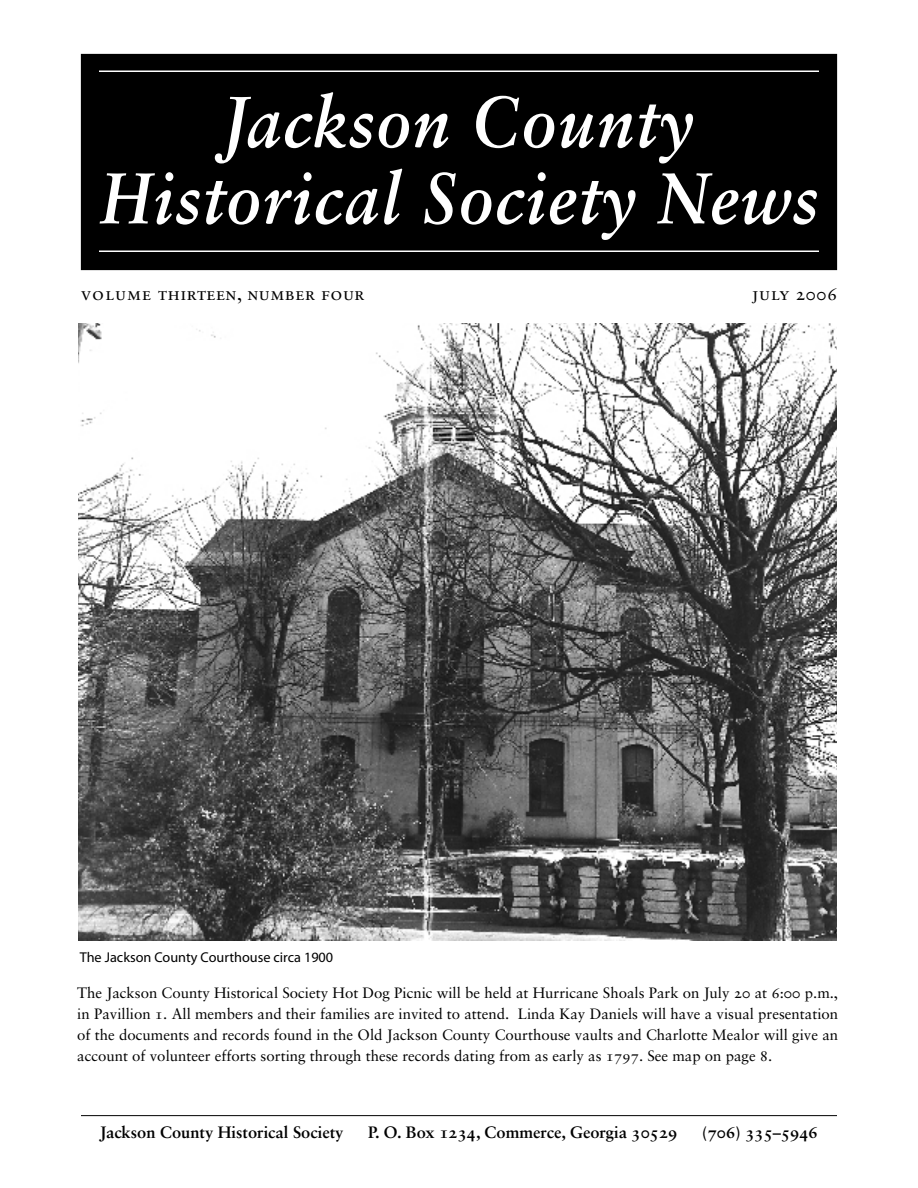
<style>
.page{position:relative;width:918px;height:1188px;background:#fff}
.page>*{position:absolute;margin:0;border:0;box-sizing:border-box;transform-origin:0 0}
.t1{font:72px/76.5px "Sabon Bold Italic Os F";letter-spacing:.03em;color:#fff;text-align:center;scale:.9 1}
.t2{font:18px "Sabon Roman SC";letter-spacing:.03em;color:#000}
.t3{font:16.5px "Sabon Bold Os F";color:#000}
.t4{font:15px/21px "Sabon Roman Os F";color:#000;text-align:justify}
.t5{font:14.25px "Myriad Pro";color:#000}
</style>
<div class="page">
<div style="left:81px;top:54px;width:756px;height:216px;background:#000"></div>
<hr style="left:81px;top:1115px;width:756px;height:1px;background:#000">
<hr style="left:99px;top:250px;width:720px;height:2px;background:#fff">
<hr style="left:99px;top:70px;width:720px;height:2px;background:#fff">
<img style="left:79px;top:323px;width:758px;height:618px">
<h1 class="t1" style="left:100px;top:83px;width:799px">Jackson County<br>Historical Society News</h1>
<p class="t2" style="left:81px;top:283px;width:285px">volume thirteen, number four</p>
<p class="t2" style="left:752px;top:283px;width:87px">july 2006</p>
<p class="t5" style="left:80px;top:948px;width:255px">The Jackson County Courthouse circa 1900</p>
<p class="t4" style="left:77px;top:982px;width:762px">The Jackson County Historical Society Hot Dog Picnic will be held at Hurricane Shoals Park on July 20 at 6:00 p.m., in Pavillion 1. All members and their families are invited to attend. Linda Kay Daniels will have a visual presentation of the documents and records found in the Old Jackson County Courthouse vaults and Charlotte Mealor will give an account of volunteer efforts sorting through these records dating from as early as 1797. See map on page 8.</p>
<p class="t3" style="left:100px;top:1122px;width:245px">Jackson County Historical Society</p>
<p class="t3" style="left:368px;top:1122px;width:311px">P. O. Box 1234, Commerce, Georgia 30529</p>
<p class="t3" style="left:702px;top:1122px;width:117px">(706) 335–5946</p>
</div>
